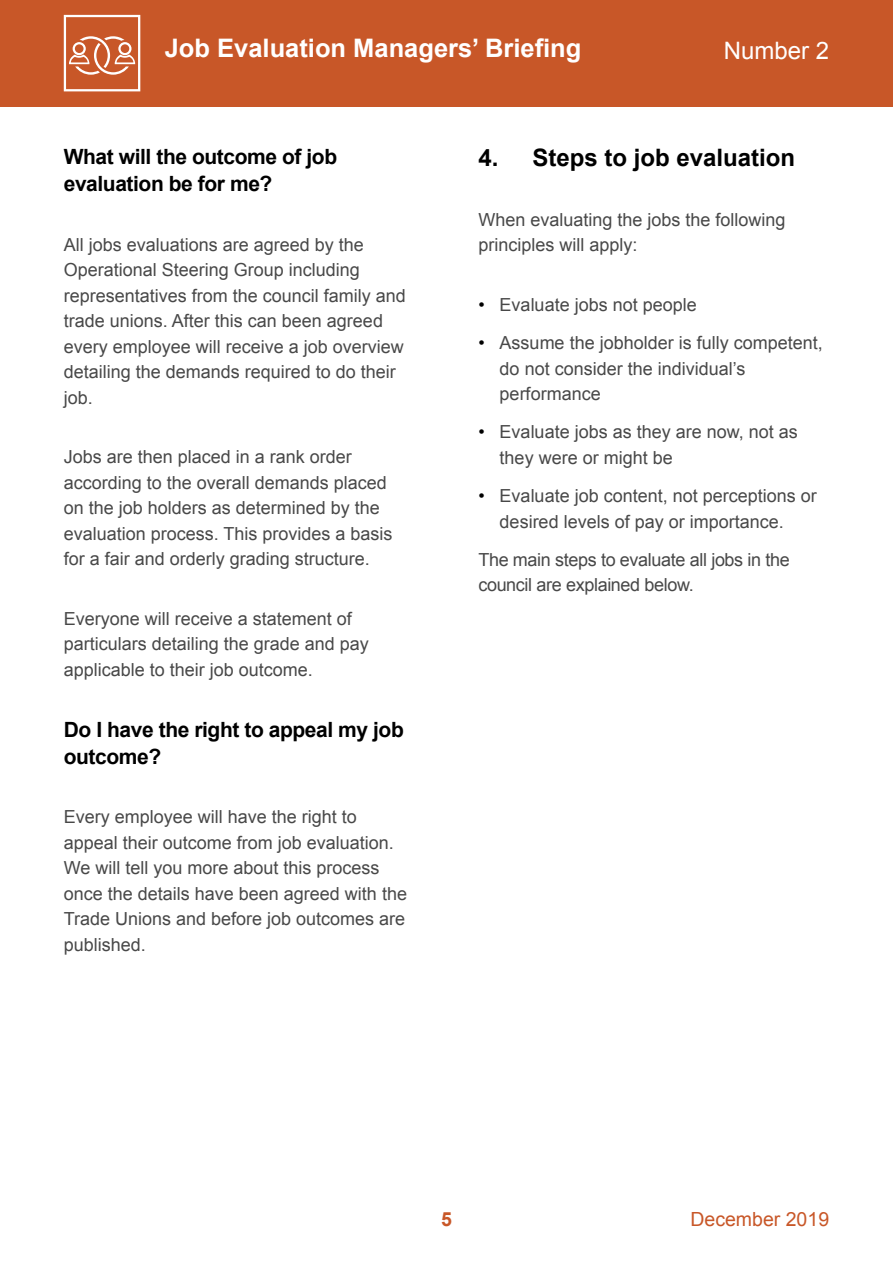
<style>
.page{position:relative;width:893px;height:1263px;background:#fff}
.page>*{position:absolute;margin:0;border:0;box-sizing:border-box;transform-origin:0 0}
.t1{font:700 25.5px "Arial";color:#fff}
.t2{font:700 24px "Arial";color:#000}
.t3{font:24px "Arial";color:#fff}
.t4{font:700 21px/27px "Arial";letter-spacing:-.02em;color:#000}
.t5{font:19.5px "Arial";color:#c85728}
.t6{font:700 19.5px "Arial";color:#c85728}
.t7{font:18px/25.5px "Arial";color:#484848}
.t8{font:18px/25.5px "Arial";letter-spacing:-.02em;color:#484848}
.s1{color:#000}
</style>
<div class="page">
<div style="left:0;top:0;width:893px;height:106px;background:#c85728"></div>
<svg style="left:64px;top:15px;width:76px;height:76px"></svg>
<h1 class="t1" style="left:165px;top:31px;width:418px">Job Evaluation Managers’ Briefing</h1>
<h2 class="t3" style="left:724px;top:35px;width:107px">Number 2</h2>
<p class="t4" style="left:64px;top:144px;width:275px">What will the outcome of job evaluation be for me?</p>
<p class="t7" style="left:64px;top:232px;width:344px">All jobs evaluations are agreed by the Operational Steering Group including representatives from the council family and trade unions. After this can been agreed every employee will receive a job overview detailing the demands required to do their job.</p>
<p class="t7" style="left:64px;top:444px;width:330px">Jobs are then placed in a rank order according to the overall demands placed on the job holders as determined by the evaluation process. This provides a basis for a fair and orderly grading structure.</p>
<p class="t7" style="left:64px;top:606px;width:307px">Everyone will receive a statement of particulars detailing the grade and pay applicable to their job outcome.</p>
<p class="t4" style="left:64px;top:717px;width:342px">Do I have the right to appeal my job outcome?</p>
<p class="t7" style="left:64px;top:804px;width:345px">Every employee will have the right to appeal their outcome from job evaluation.<br>We will tell you more about this process once the details have been agreed with the Trade Unions and before job outcomes are published.</p>
<h2 class="t2" style="left:478px;top:142px;width:318px">4. Steps to job evaluation</h2>
<p class="t7" style="left:478px;top:207px;width:309px">When evaluating the jobs the following principles will apply:</p>
<p class="t7" style="left:478px;top:292px;width:220px"><span class="s1">•</span> Evaluate jobs not people</p>
<p class="t7" style="left:500px;top:330px;width:325px;text-indent:-21px"><span class="s1">•</span> Assume the jobholder is fully competent, do not consider the individual’s performance</p>
<p class="t7" style="left:500px;top:419px;width:300px;text-indent:-21px"><span class="s1">•</span> Evaluate jobs as they are now, not as they were or might be</p>
<p class="t7" style="left:500px;top:483px;width:319px;text-indent:-21px"><span class="s1">•</span> Evaluate job content, not perceptions or desired levels of pay or importance.</p>
<p class="t8" style="left:478px;top:547px;width:313px">The main steps to evaluate all jobs in the council are explained below.</p>
<p class="t6" style="left:441px;top:1206px;width:12px">5</p>
<p class="t5" style="left:690px;top:1206px;width:140px">December 2019</p>
</div>
